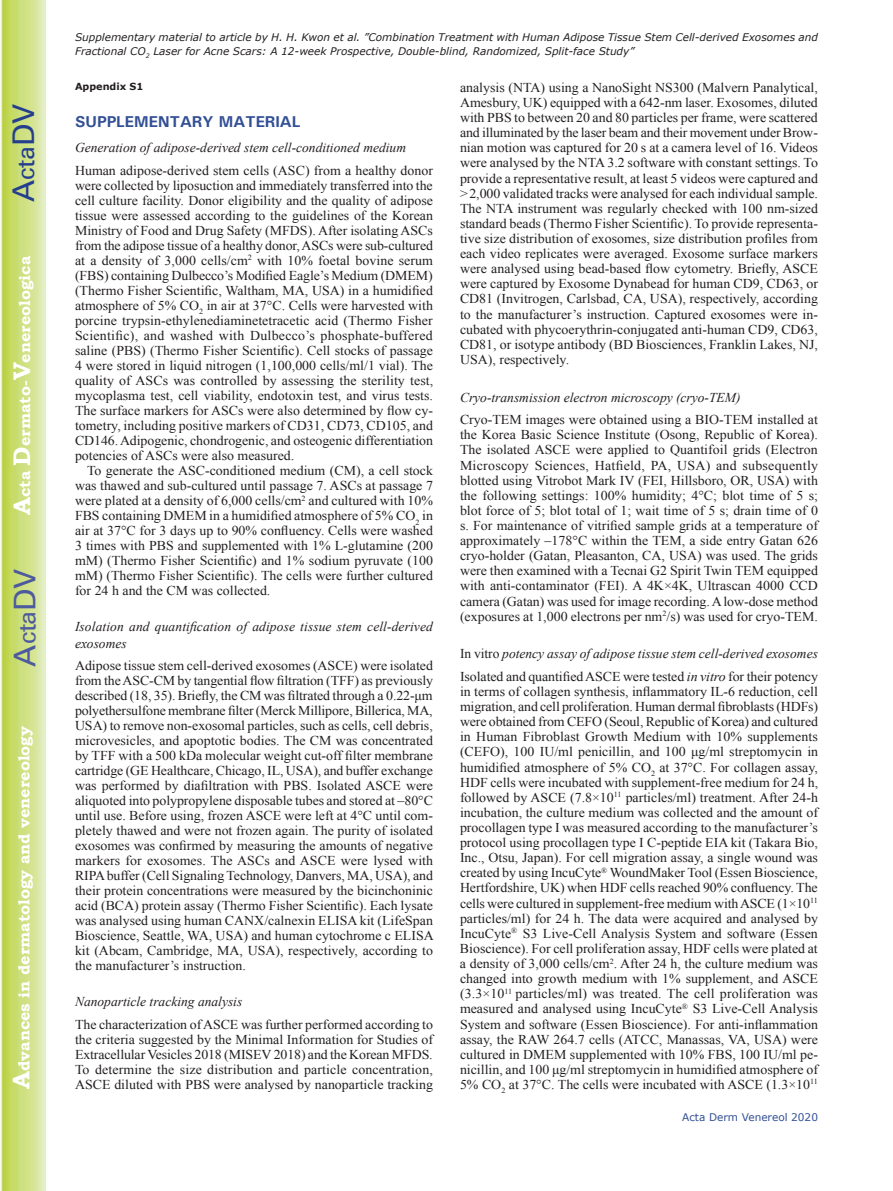
<style>
.page{position:relative;width:893px;height:1191px;background:#fff}
.page>*{position:absolute;margin:0;border:0;box-sizing:border-box;transform-origin:0 0}
.t1{font:30px "Univers";color:#4d5a9e}
.t2{font:30px "Univers";color:#253f8e}
.t3{font:700 15.75px "Bookman Old Style";color:#fff}
.t4{font:700 15.75px "Univers";color:#324f95}
.t5{font:13.5px/15.1px "Times New Roman";color:#231f20;text-align:justify}
.t6{font:italic 13.5px/16.5px "Times New Roman";color:#231f20}
.t7{font:italic 10.5px/13.5px "Verdana";color:#231f20}
.t8{font:10.5px "Verdana";color:#324f95}
.t9{font:700 9.75px "Verdana";color:#231f20}
.s1{font-size:24px}
.s2{font-style:normal}
</style>
<div class="page">
<svg style="left:1px;top:0;width:45px;height:1191px;background:#cfe084"></svg>
<h1 class="t2" style="left:6px;top:202px;width:100px;rotate:-90deg">A<span class="s1">cta</span>DV</h1>
<p class="t3" style="left:15px;top:515px;width:260px;rotate:-90deg"><span class="s1">A</span>cta <span class="s1">D</span>ermato-<span class="s1">V</span>enereologica</p>
<h1 class="t1" style="left:7px;top:666px;width:100px;rotate:-90deg">A<span class="s1">cta</span>DV</h1>
<p class="t3" style="left:15px;top:1088px;width:364px;rotate:-90deg"><span class="s1">A</span>dvances in dermatology and venereology</p>
<p class="t7" style="left:75px;top:31px;width:744px">Supplementary material to article by H. H. Kwon et al. ”Combination Treatment with Human Adipose Tissue Stem Cell-derived Exosomes and<br>Fractional CO<sub>2</sub> Laser for Acne Scars: A 12-week Prospective, Double-blind, Randomized, Split-face Study”</p>
<p class="t9" style="left:75px;top:80px;width:70px">Appendix S1</p>
<p class="t4" style="left:75px;top:111px;width:227px">SUPPLEMENTARY MATERIAL</p>
<p class="t6" style="left:75px;top:139px;width:333px">Generation of adipose-derived stem cell-conditioned medium</p>
<p class="t5" style="left:75px;top:163px;width:360px">Human adipose-derived stem cells (ASC) from a healthy donor were collected by liposuction and immediately transferred into the cell culture facility. Donor eligibility and the quality of adipose tissue were assessed according to the guidelines of the Korean Ministry of Food and Drug Safety (MFDS). After isolating ASCs from the adipose tissue of a healthy donor, ASCs were sub-cultured at a density of 3,000 cells/cm<sup>2</sup> with 10% foetal bovine serum (FBS) containing Dulbecco’s Modified Eagle’s Medium (DMEM) (Thermo Fisher Scientific, Waltham, MA, USA) in a humidified atmosphere of 5% CO<sub>2</sub> in air at 37°C. Cells were harvested with porcine trypsin-ethylenediaminetetracetic acid (Thermo Fisher Scientific), and washed with Dulbecco’s phosphate-buffered saline (PBS) (Thermo Fisher Scientific). Cell stocks of passage 4 were stored in liquid nitrogen (1,100,000 cells/ml/1 vial). The quality of ASCs was controlled by assessing the sterility test, mycoplasma test, cell viability, endotoxin test, and virus tests.<br>The surface markers for ASCs were also determined by flow cy&shy;tometry, including positive markers of CD31, CD73, CD105, and CD146. Adipogenic, chondrogenic, and osteogenic differentiation potencies of ASCs were also measured.</p>
<p class="t5" style="left:75px;top:463px;width:360px;text-indent:12px">To generate the ASC-conditioned medium (CM), a cell stock was thawed and sub-cultured until passage 7. ASCs at passage 7 were plated at a density of 6,000 cells/cm<sup>2</sup> and cultured with 10% FBS containing DMEM in a humidified atmosphere of 5% CO<sub>2</sub> in air at 37°C for 3 days up to 90% confluency. Cells were washed 3 times with PBS and supplemented with 1% L-glutamine (200 mM) (Thermo Fisher Scientific) and 1% sodium pyruvate (100 mM) (Thermo Fisher Scientific). The cells were further cultured for 24 h and the CM was collected.</p>
<p class="t6" style="left:75px;top:618px;width:359px">Isolation and quantification of adipose tissue stem cell-derived exosomes</p>
<p class="t5" style="left:75px;top:658px;width:360px">Adipose tissue stem cell-derived exosomes (ASCE) were isolated from the ASC-CM by tangential flow filtration (TFF) as previously described (18, 35). Briefly, the CM was filtrated through a 0.22-μm polyethersulfone membrane filter (Merck Millipore, Billerica, MA, USA) to remove non-exosomal particles, such as cells, cell debris, microvesicles, and apoptotic bodies. The CM was concentrated by TFF with a 500 kDa molecular weight cut-off filter membrane cartridge (GE Healthcare, Chicago, IL, USA), and buffer exchange was performed by diafiltration with PBS. Isolated ASCE were aliquoted into polypropylene disposable tubes and stored at –80°C until use. Before using, frozen ASCE were left at 4°C until com&shy;pletely thawed and were not frozen again. The purity of isolated exosomes was confirmed by measuring the amounts of negative markers for exosomes. The ASCs and ASCE were lysed with RIPA buffer (Cell Signaling Technology, Danvers, MA, USA), and their protein concentrations were measured by the bicinchoninic acid (BCA) protein assay (Thermo Fisher Scientific). Each lysate was analysed using human CANX/calnexin ELISA kit (LifeSpan Bioscience, Seattle, WA, USA) and human cytochrome c ELISA kit (Abcam, Cambridge, MA, USA), respectively, according to the manufacturer’s instruction.</p>
<p class="t6" style="left:75px;top:993px;width:169px">Nanoparticle tracking analysis</p>
<p class="t5" style="left:75px;top:1016px;width:360px">The characterization of ASCE was further performed according to the criteria suggested by the Minimal Information for Studies of Extracellular Vesicles 2018 (MISEV 2018) and the Korean MFDS.<br>To determine the size distribution and particle concentration, ASCE diluted with PBS were analysed by nanoparticle tracking</p>
<p class="t5" style="left:460px;top:80px;width:360px">analysis (NTA) using a NanoSight NS300 (Malvern Panalytical, Amesbury, UK) equipped with a 642-nm laser. Exosomes, diluted with PBS to between 20 and 80 particles per frame, were scattered and illuminated by the laser beam and their movement under Brow&shy;nian motion was captured for 20 s at a camera level of 16. Videos were analysed by the NTA 3.2 software with constant settings. To provide a representative result, at least 5 videos were captured and &gt;2,000 validated tracks were analysed for each individual sample.<br>The NTA instrument was regularly checked with 100 nm-sized standard beads (Thermo Fisher Scientific). To provide representa&shy;tive size distribution of exosomes, size distribution profiles from each video replicates were averaged. Exosome surface markers were analysed using bead-based flow cytometry. Briefly, ASCE were captured by Exosome Dynabead for human CD9, CD63, or CD81 (Invitrogen, Carlsbad, CA, USA), respectively, according to the manufacturer’s instruction. Captured exosomes were in&shy;cubated with phycoerythrin-conjugated anti-human CD9, CD63, CD81, or isotype antibody (BD Biosciences, Franklin Lakes, NJ, USA), respectively.</p>
<p class="t6" style="left:460px;top:388px;width:282px">Cryo-transmission electron microscopy (cryo-TEM)</p>
<p class="t5" style="left:460px;top:412px;width:360px">Cryo-TEM images were obtained using a BIO-TEM installed at the Korea Basic Science Institute (Osong, Republic of Korea).<br>The isolated ASCE were applied to Quantifoil grids (Electron Microscopy Sciences, Hatfield, PA, USA) and subsequently blotted using Vitrobot Mark IV (FEI, Hillsboro, OR, USA) with the following settings: 100% humidity; 4°C; blot time of 5 s; blot force of 5; blot total of 1; wait time of 5 s; drain time of 0 s. For maintenance of vitrified sample grids at a temperature of approximately –178°C within the TEM, a side entry Gatan 626 cryo-holder (Gatan, Pleasanton, CA, USA) was used. The grids were then examined with a Tecnai G2 Spirit Twin TEM equipped with anti-contaminator (FEI). A 4K×4K, Ultrascan 4000 CCD camera (Gatan) was used for image recording. A low-dose method (exposures at 1,000 electrons per nm<sup>2</sup>/s) was used for cryo-TEM.</p>
<p class="t6" style="left:460px;top:642px;width:359px;line-height:22.6px"><span class="s2">In vitro</span> potency assay of adipose tissue stem cell-derived exosomes<br><span class="s2">Isolated and quantified ASCE were tested</span> in vitro <span class="s2">for their potency</span></p>
<p class="t5" style="left:460px;top:683px;width:360px">in terms of collagen synthesis, inflammatory IL-6 reduction, cell migration, and cell proliferation. Human dermal fibroblasts (HDFs) were obtained from CEFO (Seoul, Republic of Korea) and cultured in Human Fibroblast Growth Medium with 10% supplements (CEFO), 100 IU/ml penicillin, and 100 μg/ml streptomycin in humidified atmosphere of 5% CO<sub>2</sub> at 37°C. For collagen assay, HDF cells were incubated with supplement-free medium for 24 h, followed by ASCE (7.8×10<sup>11</sup> particles/ml) treatment. After 24-h incubation, the culture medium was collected and the amount of procollagen type I was measured according to the manufacturer’s protocol using procollagen type I C-peptide EIA kit (Takara Bio, Inc., Otsu, Japan). For cell migration assay, a single wound was created by using IncuCyte<sup>®</sup> WoundMaker Tool (Essen Bioscience, Hertfordshire, UK) when HDF cells reached 90% confluency. The cells were cultured in supplement-free medium with ASCE (1×10<sup>11 </sup>particles/ml) for 24 h. The data were acquired and analysed by IncuCyte<sup>®</sup> S3 Live-Cell Analysis System and software (Essen Bioscience). For cell proliferation assay, HDF cells were plated at a density of 3,000 cells/cm<sup>2</sup>. After 24 h, the culture medium was changed into growth medium with 1% supplement, and ASCE (3.3×10<sup>11</sup> particles/ml) was treated. The cell proliferation was measured and analysed using IncuCyte<sup>®</sup> S3 Live-Cell Analysis System and software (Essen Bioscience). For anti-inflammation assay, the RAW 264.7 cells (ATCC, Manassas, VA, USA) were cultured in DMEM supplemented with 10% FBS, 100 IU/ml pe&shy;nicillin, and 100 μg/ml streptomycin in humidified atmosphere of 5% CO<sub>2</sub> at 37°C. The cells were incubated with ASCE (1.3×10<sup>11</sup></p>
<p class="t8" style="left:682px;top:1110px;width:137px">Acta Derm Venereol 2020</p>
</div>
